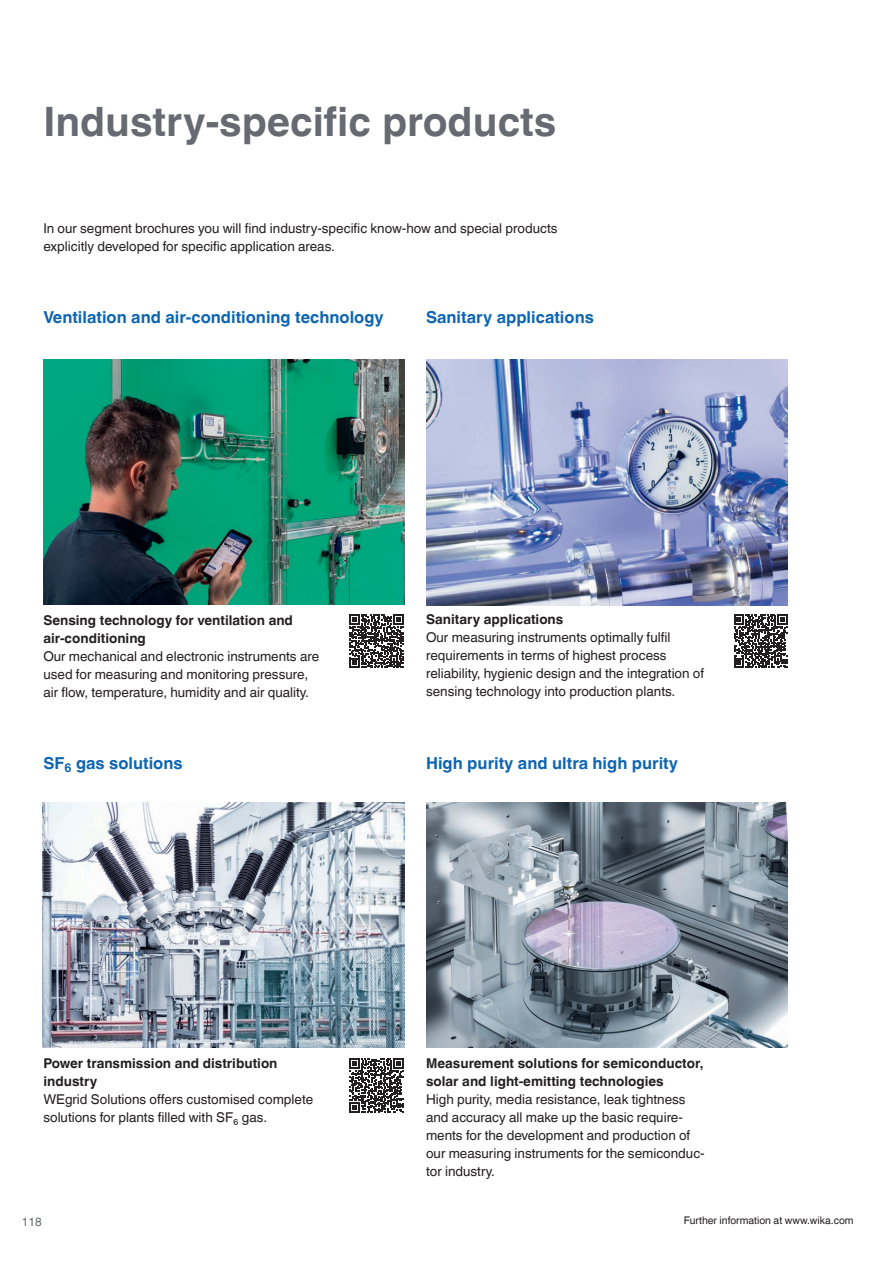
<style>
.page{position:relative;width:893px;height:1263px;background:#fff}
.page>*{position:absolute;margin:0;border:0;box-sizing:border-box;transform-origin:0 0}
.t1{font:700 40.5px "Helvetica World";color:#676a70}
.t2{font:700 16.5px "Helvetica World";color:#0d65b2}
.t3{font:13.5px/18px "Helvetica World";color:#231f20}
.t4{font:700 13.5px/18px "Helvetica World";color:#231f20}
.t5{font:12px "Helvetica World";color:#676a70}
.t6{font:10.5px "Helvetica World";color:#231f20}
</style>
<div class="page">
<img style="left:426px;top:803px;width:361px;height:244px">
<img style="left:43px;top:360px;width:362px;height:244px">
<img style="left:426px;top:360px;width:361px;height:245px">
<img style="left:43px;top:803px;width:361px;height:245px">
<svg style="left:350px;top:1059px;width:53px;height:53px"></svg>
<svg style="left:734px;top:614px;width:53px;height:54px"></svg>
<svg style="left:350px;top:614px;width:53px;height:54px"></svg>
<h1 class="t1" style="left:43px;top:98px;width:514px">Industry-specific products</h1>
<p class="t3" style="left:43px;top:219px;width:516px">In our segment brochures you will find industry-specific know-how and special products explicitly developed for specific application areas.</p>
<p class="t2" style="left:43px;top:308px;width:342px">Ventilation and air-conditioning technology</p>
<p class="t2" style="left:426px;top:308px;width:169px">Sanitary applications</p>
<p class="t4" style="left:43px;top:611px;width:251px">Sensing technology for ventilation and air-conditioning</p>
<p class="t3" style="left:43px;top:647px;width:277px">Our mechanical and electronic instruments are used for measuring and monitoring pressure, air flow, temperature, humidity and air quality.</p>
<p class="t4" style="left:426px;top:610px;width:139px">Sanitary applications</p>
<p class="t3" style="left:426px;top:628px;width:280px">Our measuring instruments optimally fulfil requirements in terms of highest process reliability, hygienic design and the integration of sensing technology into production plants.</p>
<p class="t2" style="left:43px;top:754px;width:141px">SF<sub>6</sub> gas solutions</p>
<p class="t2" style="left:426px;top:754px;width:253px">High purity and ultra high purity</p>
<p class="t4" style="left:43px;top:1054px;width:236px">Power transmission and distribution industry</p>
<p class="t3" style="left:43px;top:1090px;width:271px">WEgrid Solutions offers customised complete solutions for plants filled with SF₆ gas.</p>
<p class="t4" style="left:426px;top:1054px;width:279px">Measurement solutions for semiconductor, solar and light-emitting technologies</p>
<p class="t3" style="left:426px;top:1090px;width:280px">High purity, media resistance, leak tightness and accuracy all make up the basic require&shy;ments for the development and production of our measuring instruments for the semiconduc&shy;tor industry.</p>
<p class="t5" style="left:22px;top:1215px;width:22px">118</p>
<p class="t6" style="left:684px;top:1214px;width:171px">Further information at www.wika.com</p>
</div>
